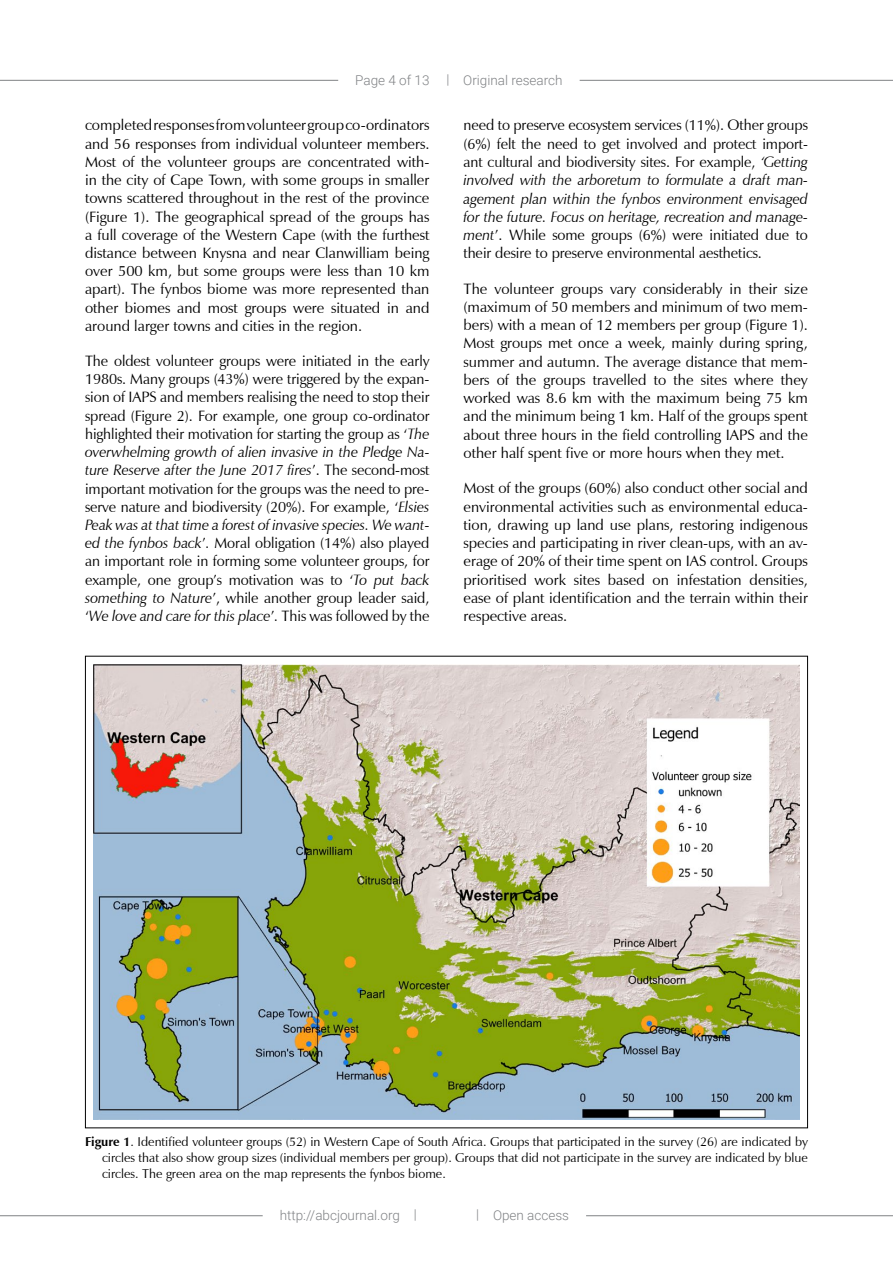
<style>
.page{position:relative;width:893px;height:1263px;background:#fff}
.page>*{position:absolute;margin:0;border:0;box-sizing:border-box;transform-origin:0 0}
.EF_Paragraph_text{font:15px/18.1px "Zapf Humanist 601 BT";color:#000;text-align:justify}
.EF_footer_LEFT{font:300 13.5px "Roboto";color:#808285}
.EF_Captions{font:12.75px/15.8px "Zapf Humanist 601 BT";color:#000;text-align:justify}
.s1{font-style:italic}
.s2{font-weight:700}
</style>
<div class="page">
<hr style="left:0;top:1215px;width:893px;height:1px;background:#808285">
<hr style="left:0;top:80px;width:893px;height:1px;background:#808285">
<div style="left:429px;top:77px;width:151px;height:7px;background:#fff"></div>
<div style="left:459px;top:1212px;width:127px;height:7px;background:#fff"></div>
<div style="left:417px;top:1186px;width:59px;height:34px;background:#fff"></div>
<div style="left:263px;top:1212px;width:171px;height:7px;background:#fff"></div>
<div style="left:338px;top:77px;width:108px;height:7px;background:#fff"></div>
<img style="left:94px;top:665px;width:705px;height:454px">
<p class="EF_footer_LEFT" style="left:355px;top:71px;width:76px">Page 4 of 13</p>
<p class="EF_Paragraph_text" style="left:85px;top:116px;width:346px">completed responses from volunteer group co-ordinators and 56 responses from individual volunteer members.<br>Most of the volunteer groups are concentrated with&shy;in the city of Cape Town, with some groups in smaller towns scattered throughout in the rest of the province (Figure 1). The geographical spread of the groups has a full coverage of the Western Cape (with the furthest distance between Knysna and near Clanwilliam being over 500 km, but some groups were less than 10 km apart). The fynbos biome was more represented than other biomes and most groups were situated in and around larger towns and cities in the region.</p>
<p class="EF_Paragraph_text" style="left:85px;top:352px;width:346px">The oldest volunteer groups were initiated in the early 1980s. Many groups (43%) were triggered by the expan&shy;sion of IAPS and members realising the need to stop their spread (Figure 2). For example, one group co-ordinator highlighted their motivation for starting the group as ‘<span class="s1">The overwhelming growth of alien invasive in the Pledge Na&shy;ture Reserve after the June 2017 fires</span>’. The second-most important motivation for the groups was the need to pre&shy;serve nature and biodiversity (20%). For example, ‘<span class="s1">Elsies Peak was at that time a forest of invasive species. We want&shy;ed the fynbos back</span>’<span class="s1">.</span> Moral obligation (14%) also played an important role in forming some volunteer groups, for example, one group’s motivation was to ‘<span class="s1">To put back something to Nature</span>’, while another group leader said, ‘<span class="s1">We love and care for this place</span>’<span class="s1">.</span> This was followed by the</p>
<p class="EF_footer_LEFT" style="left:446px;top:71px;width:118px">| Original research</p>
<p class="EF_Paragraph_text" style="left:463px;top:116px;width:346px">need to preserve ecosystem services (11%). Other groups (6%) felt the need to get involved and protect import&shy;ant cultural and biodiversity sites. For example, <span class="s1">‘Getting involved with the arboretum to formulate a draft man&shy;agement plan within the fynbos environment envisaged for the future. Focus on heritage, recreation and manage&shy;ment</span>’. While some groups (6%) were initiated due to their desire to preserve environmental aesthetics.</p>
<p class="EF_Paragraph_text" style="left:463px;top:279px;width:346px">The volunteer groups vary considerably in their size (maximum of 50 members and minimum of two mem&shy;bers) with a mean of 12 members per group (Figure 1).<br>Most groups met once a week, mainly during spring, summer and autumn. The average distance that mem&shy;bers of the groups travelled to the sites where they worked was 8.6 km with the maximum being 75 km and the minimum being 1 km. Half of the groups spent about three hours in the field controlling IAPS and the other half spent five or more hours when they met.</p>
<p class="EF_Paragraph_text" style="left:463px;top:479px;width:346px">Most of the groups (60%) also conduct other social and environmental activities such as environmental educa&shy;tion, drawing up land use plans, restoring indigenous species and participating in river clean-ups, with an av&shy;erage of 20% of their time spent on IAS control. Groups prioritised work sites based on infestation densities, ease of plant identification and the terrain within their respective areas.</p>
<p class="EF_Captions" style="left:102px;top:1134px;width:707px;text-indent:-17px"><span class="s2">Figure 1</span>. Identified volunteer groups (52) in Western Cape of South Africa. Groups that participated in the survey (26) are indicated by circles that also show group sizes (individual members per group). Groups that did not participate in the survey are indicated by blue circles. The green area on the map represents the fynbos biome.</p>
<p class="EF_footer_LEFT" style="left:280px;top:1206px;width:139px">http://abcjournal.org |</p>
<p class="EF_footer_LEFT" style="left:476px;top:1206px;width:94px">| Open access</p>
</div>
